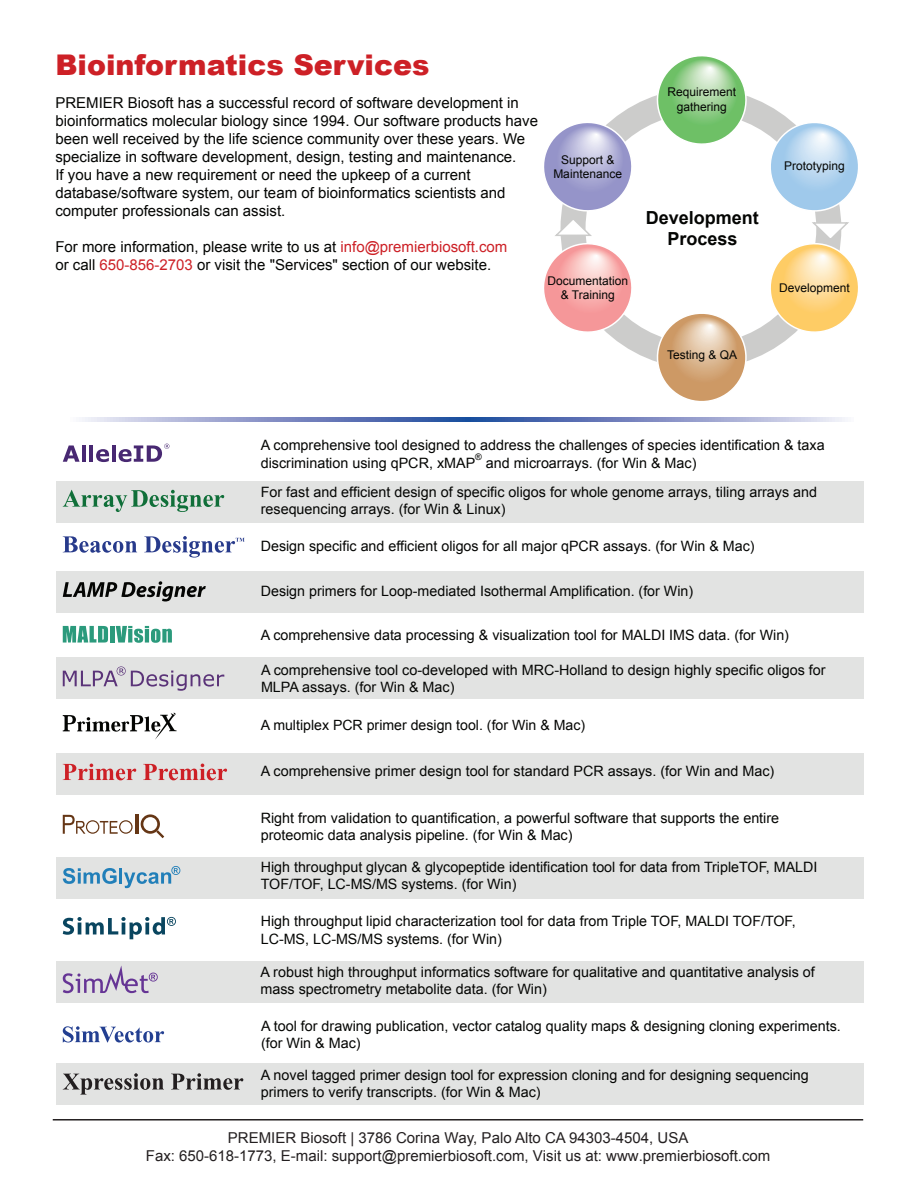
<style>
.page{position:relative;width:918px;height:1188px;background:#fff}
.page>*{position:absolute;margin:0;border:0;box-sizing:border-box;transform-origin:0 0}
.t1{font:900 28.5px "Arial";color:#cd2026}
.t2{font:700 18px/21.6px "Arial";color:#040503;text-align:center}
.t3{font:15px/18px "Arial";color:#040503}
.t4{font:15px/18px "Arial";color:#231f20;text-align:center}
.t5{font:14.25px/17.1px "Arial";color:#040503}
.t6{font:14.1px "Arial";color:#040503}
.t7{font:12px/14.4px "Arial";color:#040503;text-align:center}
.t8{font:9px "Arial";color:#040503}
.s1{color:#cd2026}
</style>
<div class="page">
<div style="left:561px;top:88px;width:280px;height:281px;background:#cccccb;border-radius:50%"></div>
<div style="left:586px;top:113px;width:230px;height:231px;background:#fff;border-radius:50%"></div>
<svg style="left:764px;top:116px;width:94px;height:99px"></svg>
<svg style="left:652px;top:314px;width:100px;height:87px"></svg>
<svg style="left:653px;top:56px;width:98px;height:88px"></svg>
<svg style="left:544px;top:116px;width:94px;height:222px"></svg>
<svg style="left:766px;top:221px;width:92px;height:116px"></svg>
<svg style="left:82px;top:417px;width:763px;height:5px;background:#8393c6"></svg>
<div style="left:56px;top:571px;width:807px;height:42px;background:#e2e3e2"></div>
<svg style="left:63px;top:581px;width:143px;height:20px"></svg>
<svg style="left:63px;top:445px;width:17px;height:17px"></svg>
<hr style="left:82px;top:445px;width:4px;height:17px;background:#482872">
<hr style="left:89px;top:445px;width:4px;height:17px;background:#482872">
<svg style="left:96px;top:449px;width:13px;height:13px"></svg>
<hr style="left:112px;top:445px;width:4px;height:17px;background:#482872">
<svg style="left:119px;top:444px;width:50px;height:18px"></svg>
<div style="left:56px;top:481px;width:807px;height:42px;background:#e2e3e2"></div>
<svg style="left:63px;top:490px;width:161px;height:22px"></svg>
<svg style="left:63px;top:536px;width:74px;height:17px"></svg>
<svg style="left:144px;top:536px;width:101px;height:22px"></svg>
<svg style="left:63px;top:626px;width:45px;height:17px"></svg>
<hr style="left:110px;top:626px;width:4px;height:17px;background:#2b9a7c">
<svg style="left:116px;top:626px;width:56px;height:17px"></svg>
<div style="left:56px;top:1063px;width:807px;height:42px;background:#e2e3e2"></div>
<svg style="left:63px;top:1073px;width:101px;height:22px"></svg>
<svg style="left:171px;top:1073px;width:72px;height:17px"></svg>
<svg style="left:63px;top:1026px;width:101px;height:17px"></svg>
<svg style="left:63px;top:712px;width:113px;height:28px"></svg>
<div style="left:56px;top:753px;width:807px;height:42px;background:#e2e3e2"></div>
<svg style="left:63px;top:764px;width:73px;height:16px"></svg>
<svg style="left:143px;top:764px;width:84px;height:16px"></svg>
<hr style="left:135px;top:815px;width:4px;height:19px;background:#653615">
<svg style="left:141px;top:814px;width:24px;height:24px"></svg>
<svg style="left:63px;top:815px;width:70px;height:19px"></svg>
<div style="left:56px;top:857px;width:807px;height:42px;background:#e2e3e2"></div>
<svg style="left:63px;top:868px;width:54px;height:16px"></svg>
<hr style="left:119px;top:868px;width:3px;height:16px;background:#217fb9">
<svg style="left:124px;top:866px;width:56px;height:22px"></svg>
<svg style="left:63px;top:917px;width:113px;height:22px"></svg>
<div style="left:56px;top:961px;width:807px;height:42px;background:#e2e3e2"></div>
<svg style="left:63px;top:965px;width:95px;height:28px"></svg>
<div style="left:56px;top:657px;width:807px;height:42px;background:#e2e3e2"></div>
<svg style="left:63px;top:666px;width:161px;height:25px"></svg>
<hr style="left:53px;top:1119px;width:810px;height:2px;background:#231f20">
<h1 class="t1" style="left:55px;top:44px;width:376px">Bioinformatics Services</h1>
<p class="t3" style="left:55px;top:94px;width:484px">PREMIER Biosoft has a successful record of software development in bioinformatics molecular biology since 1994. Our software products have been well received by the life science community over these years. We specialize in software development, design, testing and maintenance.<br>If you have a new requirement or need the upkeep of a current database/software system, our team of bioinformatics scientists and computer professionals can assist.</p>
<p class="t3" style="left:55px;top:238px;width:454px">For more information, please write to us at <span class="s1">info@premierbiosoft.com </span>or call <span class="s1">650-856-2703</span> or visit the "Services" section of our website.</p>
<p class="t7" style="left:553px;top:152px;width:70px">Support &amp;<br>Maintenance</p>
<p class="t7" style="left:547px;top:274px;width:82px">Documentation &amp; Training</p>
<p class="t7" style="left:667px;top:85px;width:70px">Requirement gathering</p>
<p class="t2" style="left:646px;top:207px;width:115px">Development<br>Process</p>
<p class="t7" style="left:667px;top:348px;width:72px">Testing &amp; QA</p>
<p class="t7" style="left:784px;top:159px;width:62px">Prototyping</p>
<p class="t7" style="left:779px;top:281px;width:72px">Development</p>
<p class="t5" style="left:261px;top:437px;width:565px">A comprehensive tool designed to address the challenges of species identification &amp; taxa discrimination using qPCR, xMAP</p>
<p class="t8" style="left:475px;top:451px;width:8px">®</p>
<p class="t5" style="left:261px;top:448px;width:558px;line-height:29.4px;text-indent:225px">and microarrays. (for Win &amp; Mac)<br>For fast and efficient design of specific oligos for whole genome arrays, tiling arrays and</p>
<p class="t5" style="left:261px;top:501px;width:246px">resequencing arrays. (for Win &amp; Linux)</p>
<p class="t5" style="left:261px;top:538px;width:495px">Design specific and efficient oligos for all major qPCR assays. (for Win &amp; Mac)</p>
<p class="t5" style="left:261px;top:582px;width:434px">Design primers for Loop-mediated Isothermal Amplification. (for Win)</p>
<p class="t5" style="left:261px;top:626px;width:530px">A comprehensive data processing &amp; visualization tool for MALDI IMS data. (for Win)</p>
<p class="t5" style="left:261px;top:661px;width:566px">A comprehensive tool co-developed with MRC-Holland to design highly specific oligos for<br>MLPA assays. (for Win &amp; Mac)</p>
<p class="t6" style="left:261px;top:716px;width:326px">A multiplex PCR primer design tool. (for Win &amp; Mac)</p>
<p class="t5" style="left:261px;top:762px;width:515px">A comprehensive primer design tool for standard PCR assays. (for Win and Mac)</p>
<p class="t5" style="left:261px;top:809px;width:520px">Right from validation to quantification, a powerful software that supports the entire proteomic data analysis pipeline. (for Win &amp; Mac)</p>
<p class="t5" style="left:261px;top:859px;width:558px">High throughput glycan &amp; glycopeptide identification tool for data from TripleTOF, MALDI<br>TOF/TOF, LC-MS/MS systems. (for Win)</p>
<p class="t5" style="left:261px;top:913px;width:537px">High throughput lipid characterization tool for data from Triple TOF, MALDI TOF/TOF,<br>LC-MS, LC-MS/MS systems. (for Win)</p>
<p class="t5" style="left:261px;top:964px;width:556px">A robust high throughput informatics software for qualitative and quantitative analysis of mass spectrometry metabolite data. (for Win)</p>
<p class="t5" style="left:261px;top:1017px;width:581px">A tool for drawing publication, vector catalog quality maps &amp; designing cloning experiments. (for Win &amp; Mac)</p>
<p class="t5" style="left:261px;top:1067px;width:550px">A novel tagged primer design tool for expression cloning and for designing sequencing primers to verify transcripts. (for Win &amp; Mac)</p>
<p class="t4" style="left:146px;top:1129px;width:626px">PREMIER Biosoft | 3786 Corina Way, Palo Alto CA 94303-4504, USA<br>Fax: 650-618-1773, E-mail: support@premierbiosoft.com, Visit us at: www.premierbiosoft.com</p>
</div>
